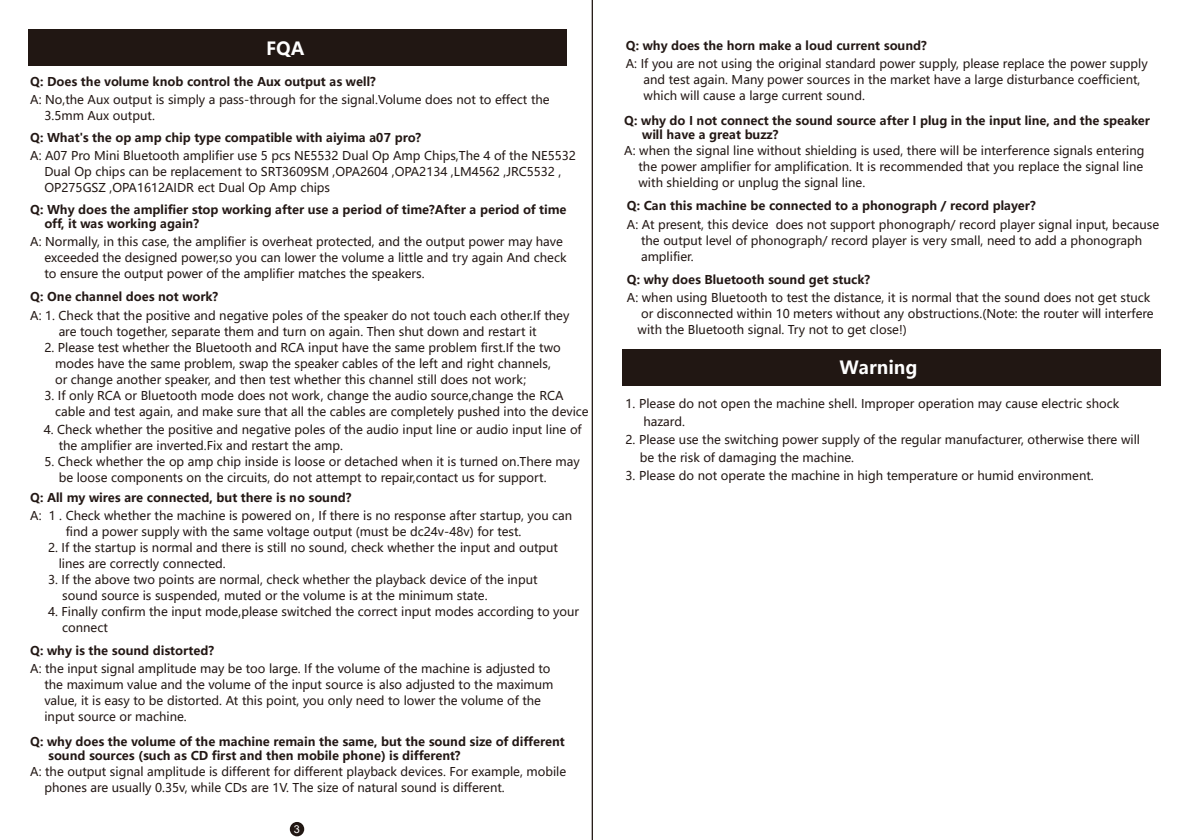
<style>
.page{position:relative;width:1191px;height:840px;background:#fff}
.page>*{position:absolute;margin:0;border:0;box-sizing:border-box;transform-origin:0 0}
.t1{font:700 18px "Microsoft Ya Hei";color:#fff}
.t2{font:12px/16px "Microsoft Ya Hei";color:#231815}
.t3{font:700 12px/14.4px "Microsoft Ya Hei";color:#231815}
.t4{font:10.8px "Arial";color:#fff}
</style>
<div class="page">
<svg style="left:28px;top:0;width:564px;height:839px"></svg>
<div style="left:290px;top:821px;width:14px;height:14px;background:#211713;border-radius:50%"></div>
<div style="left:621px;top:349px;width:539px;height:36px;background:#211713"></div>
<h1 class="t1" style="left:266px;top:35px;width:40px">FQA</h1>
<p class="t3" style="left:30px;top:74px;width:347px">Q: Does the volume knob control the Aux output as well?</p>
<p class="t2" style="left:44px;top:91px;width:507px;text-indent:-14px">A: No,the Aux output is simply a pass-through for the signal.Volume does not to effect the<br>3.5mm Aux output.</p>
<p class="t3" style="left:30px;top:130px;width:392px">Q: What's the op amp chip type compatible with aiyima a07 pro?</p>
<p class="t2" style="left:44px;top:147px;width:533px;text-indent:-14px">A: A07 Pro Mini Bluetooth amplifier use 5 pcs NE5532 Dual Op Amp Chips,The 4 of the NE5532<br>Dual Op chips can be replacement to SRT3609SM ,OPA2604 ,OPA2134 ,LM4562 ,JRC5532 ,<br>OP275GSZ ,OPA1612AIDR ect Dual Op Amp chips</p>
<p class="t3" style="left:45px;top:202px;width:523px;text-indent:-14px">Q: Why does the amplifier stop working after use a period of time?After a period of time off, it was working again?</p>
<p class="t2" style="left:44px;top:233px;width:523px;text-indent:-14px">A: Normally, in this case, the amplifier is overheat protected, and the output power may have exceeded the designed power,so you can lower the volume a little and try again And check to ensure the output power of the amplifier matches the speakers.</p>
<p class="t3" style="left:30px;top:289px;width:190px">Q: One channel does not work?</p>
<p class="t2" style="left:30px;top:307px;width:540px;text-align:center">A: 1. Check that the positive and negative poles of the speaker do not touch each other.If they are touch together, separate them and turn on again. Then shut down and restart it</p>
<p class="t2" style="left:55px;top:339px;width:507px;text-indent:-11px">2. Please test whether the Bluetooth and RCA input have the same problem first.If the two modes have the same problem, swap the speaker cables of the left and right channels, or change another speaker, and then test whether this channel still does not work;</p>
<p class="t2" style="left:55px;top:387px;width:535px;text-indent:-11px">3. If only RCA or Bluetooth mode does not work, change the audio source,change the RCA cable and test again, and make sure that all the cables are completely pushed into the device</p>
<p class="t2" style="left:59px;top:421px;width:524px;text-indent:-15px">4. Check whether the positive and negative poles of the audio input line or audio input line of the amplifier are inverted.Fix and restart the amp.</p>
<p class="t2" style="left:59px;top:453px;width:522px;text-indent:-14px">5. Check whether the op amp chip inside is loose or detached when it is turned on.There may be loose components on the circuits, do not attempt to repair,contact us for support.</p>
<p class="t3" style="left:30px;top:490px;width:323px">Q: All my wires are connected, but there is no sound?</p>
<p class="t2" style="left:66px;top:507px;width:508px;text-indent:-36px">A: 1 . Check whether the machine is powered on，If there is no response after startup, you can find a power supply with the same voltage output (must be dc24v-48v) for test.</p>
<p class="t2" style="left:59px;top:539px;width:501px;text-indent:-11px">2. If the startup is normal and there is still no sound, check whether the input and output lines are correctly connected.</p>
<p class="t2" style="left:62px;top:571px;width:477px;text-indent:-14px">3. If the above two points are normal, check whether the playback device of the input sound source is suspended, muted or the volume is at the minimum state.</p>
<p class="t2" style="left:62px;top:603px;width:518px;text-indent:-14px">4. Finally confirm the input mode,please switched the correct input modes according to your connect</p>
<p class="t3" style="left:30px;top:642px;width:185px">Q: why is the sound distorted?</p>
<p class="t2" style="left:44px;top:659px;width:510px;text-indent:-14px">A: the input signal amplitude may be too large. If the volume of the machine is adjusted to the maximum value and the volume of the input source is also adjusted to the maximum value, it is easy to be distorted. At this point, you only need to lower the volume of the input source or machine.</p>
<p class="t3" style="left:48px;top:733px;width:518px;text-indent:-18px">Q: why does the volume of the machine remain the same, but the sound size of different sound sources (such as CD first and then mobile phone) is different?</p>
<p class="t2" style="left:44px;top:763px;width:523px;text-indent:-14px">A: the output signal amplitude is different for different playback devices. For example, mobile phones are usually 0.35v, while CDs are 1V. The size of natural sound is different.</p>
<p class="t4" style="left:294px;top:821px;width:8px">3</p>
<p class="t3" style="left:626px;top:38px;width:302px">Q: why does the horn make a loud current sound?</p>
<p class="t2" style="left:643px;top:55px;width:505px;text-indent:-18px">A: If you are not using the original standard power supply, please replace the power supply and test again. Many power sources in the market have a large disturbance coefficient, which will cause a large current sound.</p>
<p class="t3" style="left:642px;top:113px;width:509px;text-indent:-18px">Q: why do I not connect the sound source after I plug in the input line, and the speaker will have a great buzz?</p>
<p class="t2" style="left:638px;top:142px;width:507px;text-align:justify;text-indent:-14px">A: when the signal line without shielding is used, there will be interference signals entering the power amplifier for amplification. It is recommended that you replace the signal line with shielding or unplug the signal line.</p>
<p class="t3" style="left:627px;top:198px;width:410px">Q: Can this machine be connected to a phonograph / record player?</p>
<p class="t2" style="left:641px;top:216px;width:519px;text-indent:-14px">A: At present, this device does not support phonograph/ record player signal input, because the output level of phonograph/ record player is very small, need to add a phonograph amplifier.</p>
<p class="t3" style="left:627px;top:271px;width:245px">Q: why does Bluetooth sound get stuck?</p>
<p class="t2" style="left:637px;top:289px;width:518px;text-indent:-11px">A: when using Bluetooth to test the distance, it is normal that the sound does not get stuck or disconnected within 10 meters without any obstructions.(Note: the router will interfere with the Bluetooth signal. Try not to get close!)</p>
<h1 class="t1" style="left:839px;top:355px;width:80px">Warning</h1>
<p class="t2" style="left:643px;top:394px;width:477px;line-height:18px;text-indent:-18px">1. Please do not open the machine shell. Improper operation may cause electric shock hazard.</p>
<p class="t2" style="left:640px;top:430px;width:502px;line-height:18px;text-indent:-14px">2. Please use the switching power supply of the regular manufacturer, otherwise there will be the risk of damaging the machine.</p>
<p class="t2" style="left:625px;top:467px;width:469px">3. Please do not operate the machine in high temperature or humid environment.</p>
</div>
